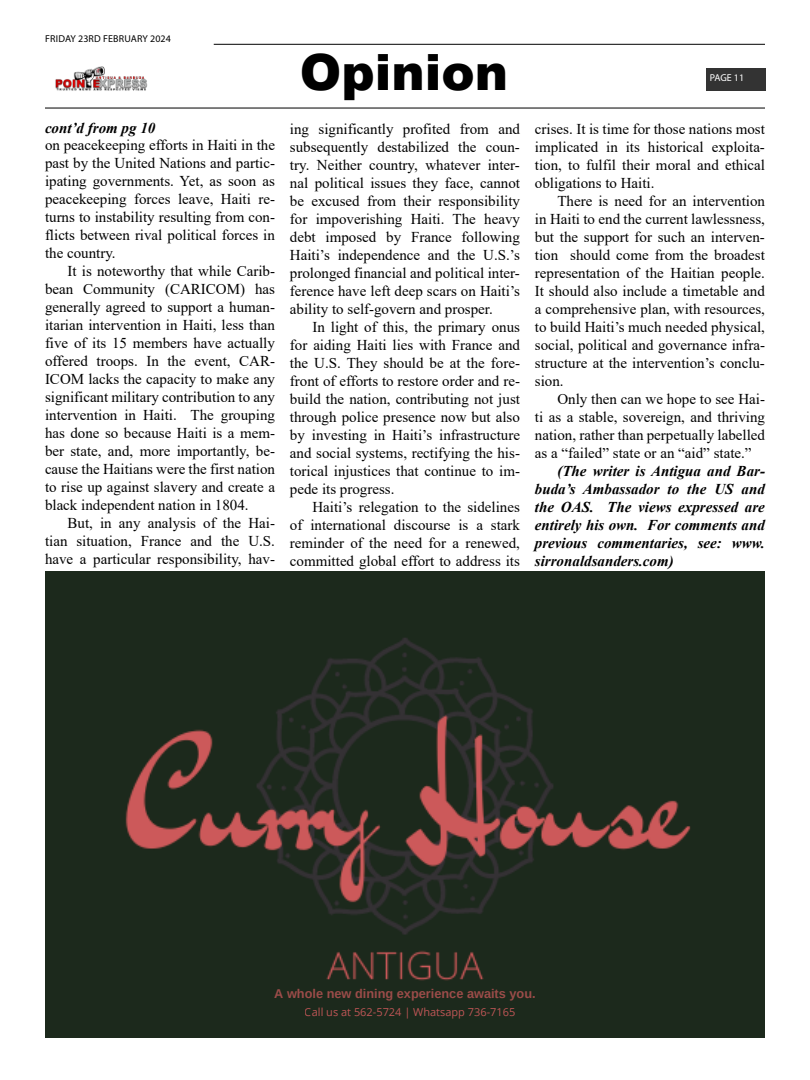
<style>
.page{position:relative;width:810px;height:1080px;background:#fff}
.page>*{position:absolute;margin:0;border:0;box-sizing:border-box;transform-origin:0 0}
.t1{font:900 50px "Arial";color:#000}
.t2{font:15px/18px "Times New Roman";color:#000;text-align:justify}
.t3{font:italic 700 15px/18px "Times New Roman";color:#000;text-align:justify}
.t4{font:700 12.75px "Arimo";color:#cb595a}
.t5{font:11px "Open Sans";color:#cb595a}
.t6{font:10px "Myriad Pro";letter-spacing:.015em;color:#000}
.t7{font:10px "Myriad Pro";letter-spacing:-.005em;color:#fff}
</style>
<div class="page">
<hr style="left:45px;top:107px;width:720px;height:2px;background:#333">
<hr style="left:214px;top:44px;width:551px;height:1px;background:#333">
<div style="left:706px;top:68px;width:60px;height:23px;background:#333"></div>
<img style="left:55px;top:66px;width:93px;height:25px">
<img style="left:45px;top:571px;width:720px;height:466px">
<p class="t6" style="left:45px;top:33px;width:127px">FRIDAY 23RD FEBRUARY 2024</p>
<p class="t3" style="left:45px;top:119px;width:112px">cont’d from pg 10</p>
<p class="t2" style="left:45px;top:136px;width:232px">on peacekeeping efforts in Haiti in the past by the United Nations and partic&shy;ipating governments. Yet, as soon as peacekeeping forces leave, Haiti re&shy;turns to instability resulting from con&shy;flicts between rival political forces in the country.</p>
<p class="t2" style="left:45px;top:262px;width:232px;text-indent:22px">It is noteworthy that while Carib&shy;bean Community (CARICOM) has generally agreed to support a human&shy;itarian intervention in Haiti, less than five of its 15 members have actually offered troops. In the event, CAR-ICOM lacks the capacity to make any significant military contribution to any intervention in Haiti. The grouping has done so because Haiti is a mem&shy;ber state, and, more importantly, be&shy;cause the Haitians were the first nation to rise up against slavery and create a black independent nation in 1804.</p>
<p class="t2" style="left:45px;top:514px;width:232px;text-indent:22px">But, in any analysis of the Hai&shy;tian situation, France and the U.S. have a particular responsibility, hav-</p>
<h1 class="t1" style="left:300px;top:36px;width:210px">Opinion</h1>
<p class="t2" style="left:290px;top:120px;width:232px">ing significantly profited from and subsequently destabilized the coun&shy;try. Neither country, whatever inter&shy;nal political issues they face, cannot be excused from their responsibility for impoverishing Haiti. The heavy debt imposed by France following Haiti’s independence and the U.S.’s prolonged financial and political inter&shy;ference have left deep scars on Haiti’s ability to self-govern and prosper.</p>
<p class="t2" style="left:290px;top:318px;width:232px;text-indent:22px">In light of this, the primary onus for aiding Haiti lies with France and the U.S. They should be at the fore&shy;front of efforts to restore order and re&shy;build the nation, contributing not just through police presence now but also by investing in Haiti’s infrastructure and social systems, rectifying the his&shy;torical injustices that continue to im&shy;pede its progress.</p>
<p class="t2" style="left:290px;top:498px;width:232px;text-indent:22px">Haiti’s relegation to the sidelines of international discourse is a stark reminder of the need for a renewed, committed global effort to address its</p>
<p class="t7" style="left:710px;top:72px;width:36px">PAGE 11</p>
<p class="t2" style="left:535px;top:120px;width:232px">crises. It is time for those nations most implicated in its historical exploita&shy;tion, to fulfil their moral and ethical obligations to Haiti.</p>
<p class="t2" style="left:535px;top:192px;width:232px;text-indent:22px">There is need for an intervention in Haiti to end the current lawlessness, but the support for such an interven&shy;tion should come from the broadest representation of the Haitian people.<br>It should also include a timetable and a comprehensive plan, with resources, to build Haiti’s much needed physical, social, political and governance infra&shy;structure at the intervention’s conclu&shy;sion.</p>
<p class="t2" style="left:535px;top:390px;width:232px;text-indent:22px">Only then can we hope to see Hai&shy;ti as a stable, sovereign, and thriving nation, rather than perpetually labelled as a “failed” state or an “aid” state.”</p>
<p class="t3" style="left:535px;top:462px;width:232px;text-indent:22px">(The writer is Antigua and Bar&shy;buda’s Ambassador to the US and the OAS. The views expressed are entirely his own. For comments and previous commentaries, see: www. sirronaldsanders.com)</p>
<p class="t4" style="left:274px;top:985px;width:263px">A whole new dining experience awaits you.</p>
<p class="t5" style="left:305px;top:1005px;width:212px">Call us at 562-5724 | Whatsapp 736-7165</p>
</div>
